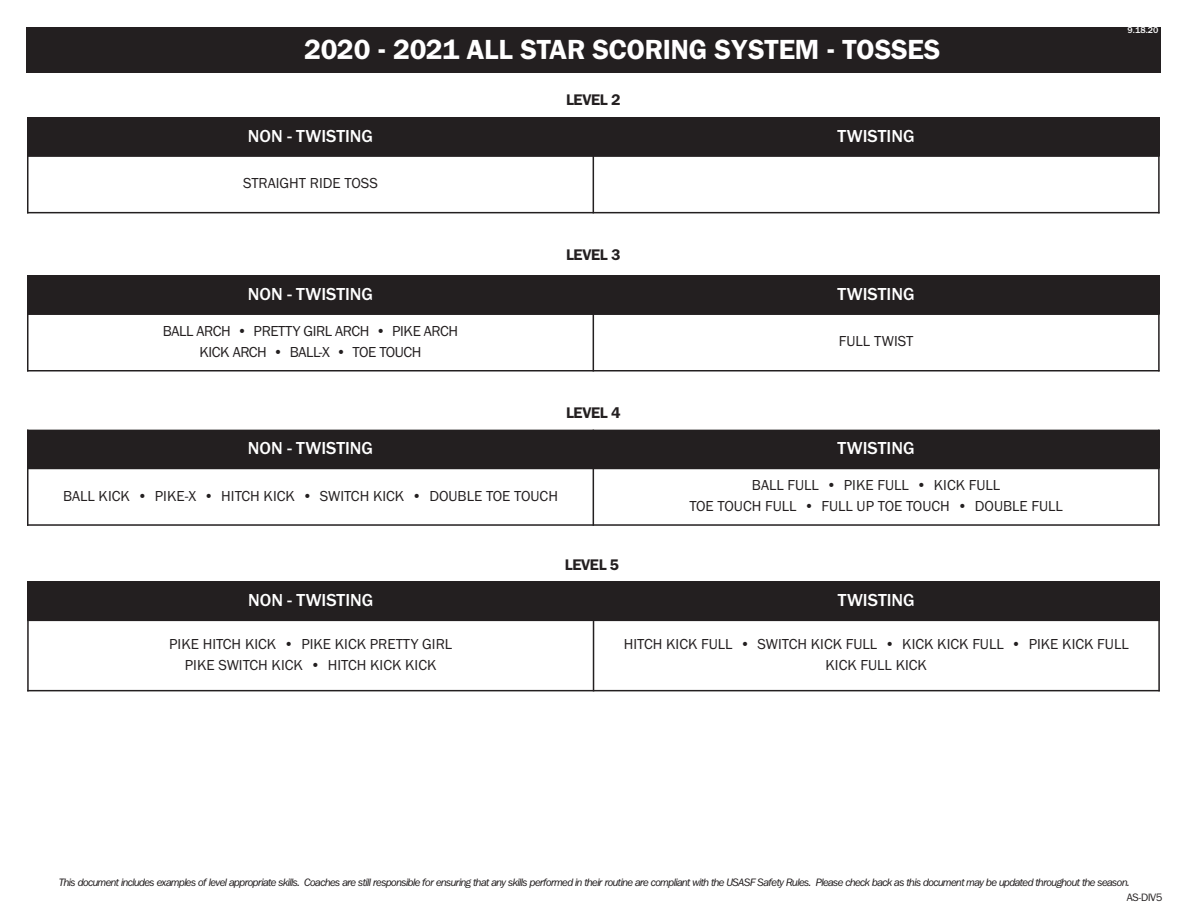
<style>
.page{position:relative;width:1188px;height:918px;background:#fff}
.page>*{position:absolute;margin:0;border:0;box-sizing:border-box;transform-origin:0 0}
.t1{font:700 27px "Franklin Gothic New";letter-spacing:.025em;color:#fff}
.t2{font:500 18px "Franklin Gothic";color:#fff}
.t3{font:15px/21px "Franklin Gothic";color:#231f20;text-align:center}
.t4{font:15px/21px "Franklin Gothic";letter-spacing:-.025em;color:#231f20;text-align:center}
.t5{font:700 15px "Franklin Gothic New";color:#231f20}
.t6{font:italic 10.5px "Franklin Gothic New";letter-spacing:-.025em;color:#231f20}
.t7{font:10.5px "Franklin Gothic New";color:#231f20}
.t8{font:500 9px "Franklin Gothic";color:#fff}
</style>
<div class="page">
<div style="left:27px;top:27px;width:1134px;height:46px;background:#231f20"></div>
<div style="left:27px;top:117px;width:566px;height:39px;background:#231f20"></div>
<div style="left:593px;top:117px;width:567px;height:39px;background:#231f20"></div>
<hr style="left:27px;top:117px;width:1px;height:96px;background:#231f20">
<hr style="left:593px;top:117px;width:1px;height:96px;background:#231f20">
<hr style="left:1158px;top:117px;width:2px;height:96px;background:#231f20">
<hr style="left:27px;top:155px;width:1133px;height:2px;background:#231f20">
<hr style="left:27px;top:212px;width:1133px;height:1px;background:#231f20">
<div style="left:27px;top:275px;width:566px;height:39px;background:#231f20"></div>
<div style="left:593px;top:275px;width:567px;height:39px;background:#231f20"></div>
<hr style="left:27px;top:275px;width:1px;height:97px;background:#231f20">
<hr style="left:593px;top:275px;width:1px;height:97px;background:#231f20">
<hr style="left:1158px;top:275px;width:2px;height:97px;background:#231f20">
<hr style="left:27px;top:313px;width:1133px;height:2px;background:#231f20">
<hr style="left:27px;top:370px;width:1133px;height:2px;background:#231f20">
<div style="left:27px;top:430px;width:566px;height:38px;background:#231f20"></div>
<div style="left:593px;top:430px;width:567px;height:38px;background:#231f20"></div>
<hr style="left:27px;top:430px;width:2px;height:96px;background:#231f20">
<hr style="left:593px;top:430px;width:1px;height:96px;background:#231f20">
<hr style="left:1158px;top:430px;width:2px;height:96px;background:#231f20">
<hr style="left:27px;top:468px;width:1133px;height:1px;background:#231f20">
<hr style="left:27px;top:524px;width:1133px;height:2px;background:#231f20">
<div style="left:27px;top:582px;width:567px;height:38px;background:#231f20"></div>
<div style="left:594px;top:582px;width:566px;height:38px;background:#231f20"></div>
<hr style="left:27px;top:582px;width:2px;height:109px;background:#231f20">
<hr style="left:593px;top:582px;width:1px;height:109px;background:#231f20">
<hr style="left:1158px;top:582px;width:2px;height:109px;background:#231f20">
<hr style="left:27px;top:620px;width:1133px;height:1px;background:#231f20">
<hr style="left:27px;top:690px;width:1133px;height:1px;background:#231f20">
<h1 class="t1" style="left:305px;top:40px;width:637px">2020 - 2021 ALL STAR SCORING SYSTEM - TOSSES</h1>
<p class="t5" style="left:566px;top:94px;width:56px">LEVEL 2</p>
<p class="t2" style="left:248px;top:129px;width:127px">NON - TWISTING</p>
<p class="t2" style="left:838px;top:129px;width:79px">TWISTING</p>
<p class="t3" style="left:243px;top:174px;width:136px">STRAIGHT RIDE TOSS</p>
<p class="t5" style="left:566px;top:249px;width:56px">LEVEL 3</p>
<p class="t2" style="left:248px;top:287px;width:127px">NON - TWISTING</p>
<p class="t2" style="left:838px;top:287px;width:79px">TWISTING</p>
<p class="t4" style="left:163px;top:321px;width:297px">BALL ARCH • PRETTY GIRL ARCH • PIKE ARCH<br>KICK ARCH • BALL-X • TOE TOUCH</p>
<p class="t3" style="left:839px;top:332px;width:76px">FULL TWIST</p>
<p class="t5" style="left:566px;top:407px;width:56px">LEVEL 4</p>
<p class="t2" style="left:248px;top:442px;width:127px">NON - TWISTING</p>
<p class="t2" style="left:838px;top:442px;width:79px">TWISTING</p>
<p class="t3" style="left:63px;top:486px;width:496px">BALL KICK • PIKE-X • HITCH KICK • SWITCH KICK • DOUBLE TOE TOUCH</p>
<p class="t3" style="left:689px;top:476px;width:375px">BALL FULL • PIKE FULL • KICK FULL<br>TOE TOUCH FULL • FULL UP TOE TOUCH • DOUBLE FULL</p>
<p class="t5" style="left:565px;top:560px;width:56px">LEVEL 5</p>
<p class="t8" style="left:1128px;top:27px;width:32px">9.18.20</p>
<p class="t2" style="left:248px;top:594px;width:127px">NON - TWISTING</p>
<p class="t2" style="left:838px;top:594px;width:79px">TWISTING</p>
<p class="t3" style="left:169px;top:634px;width:285px">PIKE HITCH KICK • PIKE KICK PRETTY GIRL<br>PIKE SWITCH KICK • HITCH KICK KICK</p>
<p class="t3" style="left:624px;top:634px;width:506px">HITCH KICK FULL • SWITCH KICK FULL • KICK KICK FULL • PIKE KICK FULL<br>KICK FULL KICK</p>
<p class="t6" style="left:59px;top:879px;width:1072px">This document includes examples of level appropriate skills. Coaches are still responsible for ensuring that any skills performed in their routine are compliant with the USASF Safety Rules. Please check back as this document may be updated throughout the season.</p>
<p class="t7" style="left:1127px;top:891px;width:37px">AS-DIV5</p>
</div>
